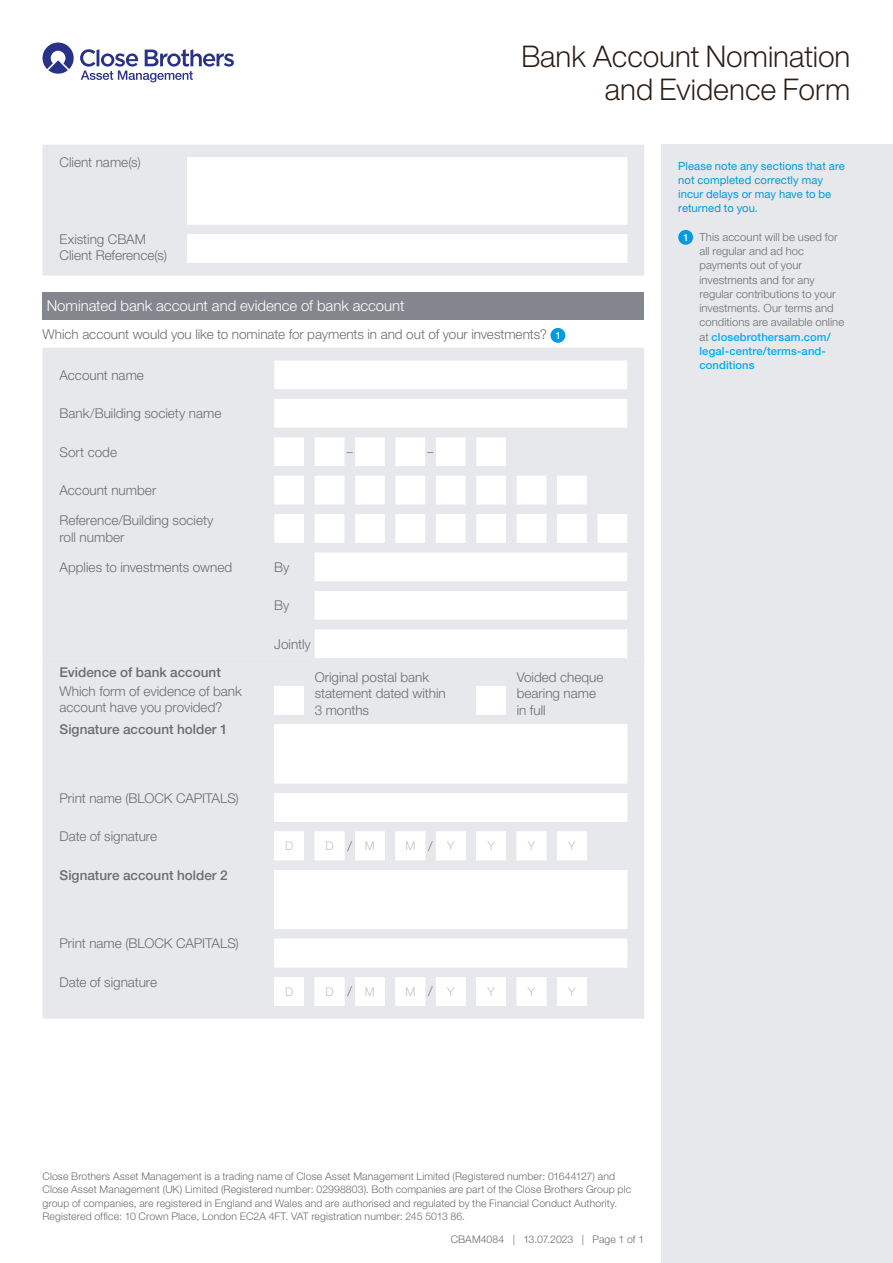
<style>
.page{position:relative;width:893px;height:1263px;background:#fff}
.page>*{position:absolute;margin:0;border:0;box-sizing:border-box;transform-origin:0 0}
.Main_heading1{font:300 30px/33px "Helvetica Now Display";letter-spacing:-.005em;color:#2b1d13;text-align:right}
.Section_head_white{font:300 15px "Helvetica Neue LT Pro";letter-spacing:-.005em;color:#fff}
.Bodytext{font:300 13.5px/16.5px "Helvetica Neue LT Pro";color:#6c6d70}
.Bodytext-2{font:500 13.5px "Helvetica Neue LT Pro";color:#6c6d70}
.DD_MM_YY_box{font:300 12px "Helvetica Neue LT Pro";color:#c1c2c4}
.DD_MM_YY_box-2{font:300 12px "Helvetica Neue LT Pro";color:#6c6d70}
.Notes_grey{font:300 11.25px/14.2px "Helvetica Neue LT Pro";letter-spacing:.005em;color:#6c6d70}
.Notes_Dark_blue{font:11.25px/14.2px "Helvetica Neue LT Pro";letter-spacing:.005em;color:#009cdd}
.Legal_footer{font:300 10.5px/13.5px "Helvetica Neue LT Pro";letter-spacing:.01em;color:#6c6d70}
.Note_numbers_in_blue_box{font:500 9.75px "Helvetica Now Text";color:#fff}
.s1{font-weight:500;color:#00aeef}
</style>
<div class="page">
<div style="left:661px;top:145px;width:232px;height:1118px;background:#e7e8eb"></div>
<div style="left:678px;top:230px;width:15px;height:15px;background:#009cdd;border-radius:50%"></div>
<div style="left:43px;top:145px;width:601px;height:131px;background:#e7e8eb"></div>
<svg style="left:187px;top:157px;width:440px;height:106px"></svg>
<div style="left:43px;top:292px;width:601px;height:28px;background:#83868c"></div>
<svg style="left:43px;top:348px;width:601px;height:310px;fill:#e7e8eb"></svg>
<div style="left:550px;top:328px;width:15px;height:15px;background:#009cdd;border-radius:50%"></div>
<div style="left:43px;top:658px;width:601px;height:361px;background:#e7e8eb"></div>
<svg style="left:274px;top:686px;width:353px;height:320px"></svg>
<svg style="left:43px;top:43px;width:31px;height:31px"></svg>
<svg style="left:80px;top:49px;width:154px;height:33px"></svg>
<p class="Main_heading1" style="left:521px;top:39px;width:331px">Bank Account Nomination and Evidence Form</p>
<p class="Bodytext" style="left:60px;top:154px;width:83px">Client name(s)</p>
<p class="Bodytext" style="left:60px;top:230px;width:109px">Existing CBAM<br>Client Reference(s)</p>
<p class="Section_head_white" style="left:47px;top:297px;width:359px">Nominated bank account and evidence of bank account</p>
<p class="Bodytext" style="left:43px;top:326px;width:506px">Which account would you like to nominate for payments in and out of your investments?</p>
<p class="Note_numbers_in_blue_box" style="left:556px;top:329px;width:6px">1</p>
<p class="Bodytext" style="left:60px;top:366px;width:86px">Account name</p>
<p class="Bodytext" style="left:60px;top:405px;width:163px">Bank/Building society name</p>
<p class="Bodytext" style="left:60px;top:443px;width:59px">Sort code</p>
<p class="DD_MM_YY_box-2" style="left:347px;top:444px;width:7px">–</p>
<p class="DD_MM_YY_box-2" style="left:428px;top:444px;width:7px">–</p>
<p class="Bodytext" style="left:60px;top:482px;width:98px">Account number</p>
<p class="Bodytext" style="left:60px;top:512px;width:155px">Reference/Building society roll number</p>
<p class="Bodytext" style="left:60px;top:558px;width:174px">Applies to investments owned</p>
<p class="Bodytext" style="left:274px;top:558px;width:17px">By</p>
<p class="Bodytext" style="left:274px;top:597px;width:17px">By</p>
<p class="Bodytext" style="left:274px;top:635px;width:38px">Jointly</p>
<p class="Bodytext-2" style="left:60px;top:664px;width:163px">Evidence of bank account</p>
<p class="Bodytext" style="left:315px;top:668px;width:133px">Original postal bank statement dated within<br>3 months</p>
<p class="Bodytext" style="left:517px;top:668px;width:88px">Voided cheque bearing name in full</p>
<p class="Bodytext" style="left:60px;top:682px;width:184px">Which form of evidence of bank account have you provided?</p>
<p class="Bodytext-2" style="left:60px;top:721px;width:170px">Signature account holder 1</p>
<p class="Bodytext" style="left:60px;top:789px;width:181px">Print name (BLOCK CAPITALS)</p>
<p class="Bodytext" style="left:60px;top:828px;width:99px">Date of signature</p>
<p class="Bodytext-2" style="left:60px;top:867px;width:170px">Signature account holder 2</p>
<p class="Bodytext" style="left:60px;top:935px;width:181px">Print name (BLOCK CAPITALS)</p>
<p class="Bodytext" style="left:60px;top:973px;width:99px">Date of signature</p>
<p class="DD_MM_YY_box" style="left:285px;top:838px;width:10px">D</p>
<p class="DD_MM_YY_box" style="left:325px;top:838px;width:10px">D</p>
<p class="Bodytext" style="left:347px;top:837px;width:6px">/</p>
<p class="DD_MM_YY_box" style="left:365px;top:838px;width:11px">M</p>
<p class="DD_MM_YY_box" style="left:405px;top:838px;width:11px">M</p>
<p class="Bodytext" style="left:428px;top:837px;width:6px">/</p>
<p class="DD_MM_YY_box" style="left:447px;top:838px;width:9px">Y</p>
<p class="DD_MM_YY_box" style="left:487px;top:838px;width:9px">Y</p>
<p class="DD_MM_YY_box" style="left:528px;top:838px;width:9px">Y</p>
<p class="DD_MM_YY_box" style="left:568px;top:838px;width:9px">Y</p>
<p class="DD_MM_YY_box" style="left:285px;top:984px;width:10px">D</p>
<p class="DD_MM_YY_box" style="left:325px;top:984px;width:10px">D</p>
<p class="Bodytext" style="left:347px;top:983px;width:6px">/</p>
<p class="DD_MM_YY_box" style="left:365px;top:984px;width:11px">M</p>
<p class="DD_MM_YY_box" style="left:405px;top:984px;width:11px">M</p>
<p class="Bodytext" style="left:428px;top:983px;width:6px">/</p>
<p class="DD_MM_YY_box" style="left:447px;top:984px;width:9px">Y</p>
<p class="DD_MM_YY_box" style="left:487px;top:984px;width:9px">Y</p>
<p class="DD_MM_YY_box" style="left:528px;top:984px;width:9px">Y</p>
<p class="DD_MM_YY_box" style="left:568px;top:984px;width:9px">Y</p>
<p class="Notes_Dark_blue" style="left:678px;top:158px;width:168px">Please note any sections that are not completed correctly may incur delays or may have to be returned to you.</p>
<p class="Note_numbers_in_blue_box" style="left:684px;top:231px;width:6px">1</p>
<p class="Notes_grey" style="left:699px;top:229px;width:146px">This account will be used for all regular and ad hoc payments out of your investments and for any regular contributions to your investments. Our terms and conditions are available online at <span class="s1">closebrothersam.com/ legal-centre/terms-and&shy;conditions</span></p>
<p class="Legal_footer" style="left:43px;top:1169px;width:590px">Close Brothers Asset Management is a trading name of Close Asset Management Limited (Registered number: 01644127) and Close Asset Management (UK) Limited (Registered number: 02998803). Both companies are part of the Close Brothers Group plc group of companies, are registered in England and Wales and are authorised and regulated by the Financial Conduct Authority.<br>Registered office: 10 Crown Place, London EC2A 4FT. VAT registration number: 245 5013 86.</p>
<p class="Legal_footer" style="left:451px;top:1232px;width:195px">CBAM4084 | 13.07.2023 | Page 1 of 1</p>
</div>
